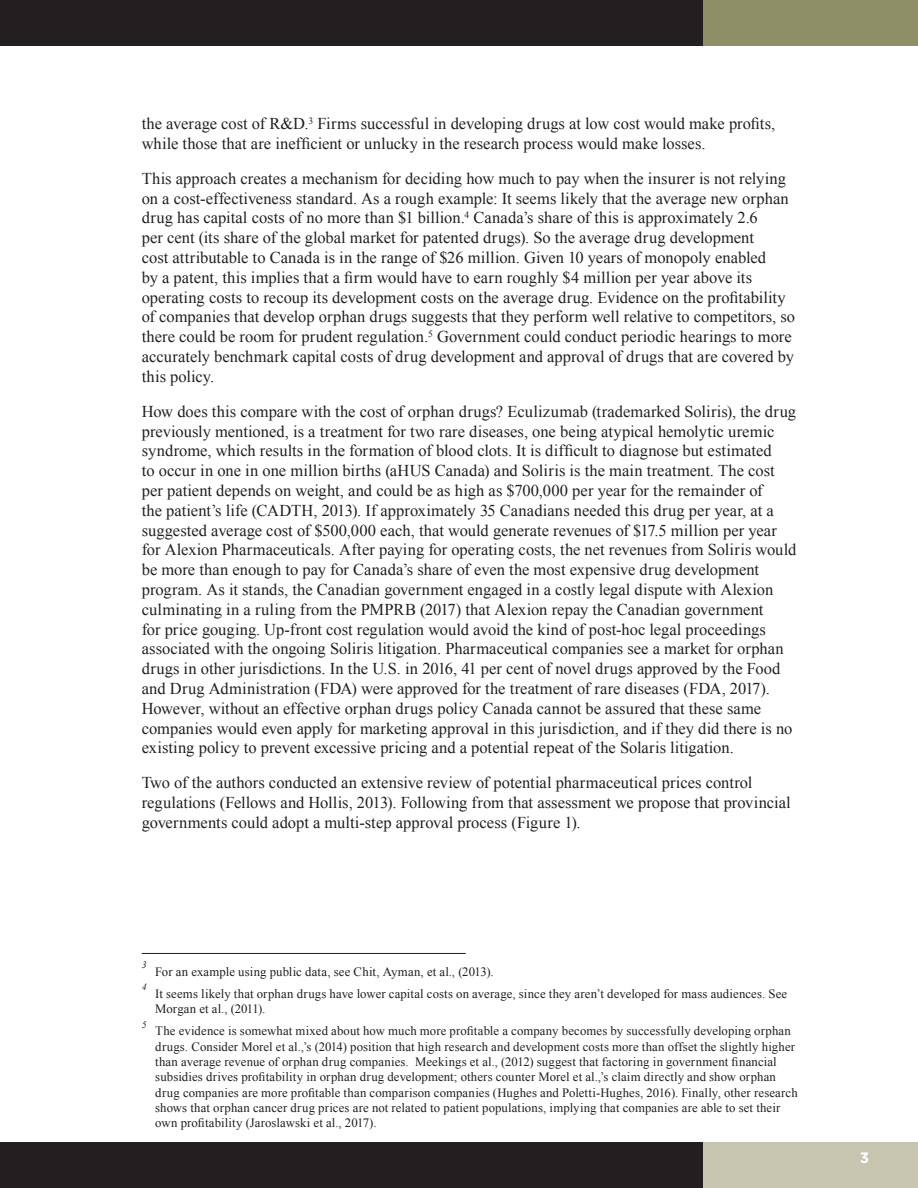
<style>
.page{position:relative;width:918px;height:1188px;background:#fff}
.page>*{position:absolute;margin:0;border:0;box-sizing:border-box;transform-origin:0 0}
.Body{font:16.5px/19.8px "Times New Roman";color:#231f20}
.t1{font:700 15px "Gotham";color:#fff}
.Footnote{font:12.75px/15.3px "Times New Roman";letter-spacing:.01em;color:#231f20}
.Footnote-2{font:italic 9.75px "Times New Roman";color:#231f20}
</style>
<div class="page">
<div style="left:703px;top:0;width:215px;height:45px;background:#8e8f66"></div>
<div style="left:0;top:0;width:703px;height:45px;background:#231f20"></div>
<div style="left:703px;top:1143px;width:215px;height:45px;background:#c7c5af"></div>
<div style="left:0;top:1143px;width:703px;height:45px;background:#231f20"></div>
<hr style="left:142px;top:953px;width:324px;height:1px;background:#231f20">
<p class="Body" style="left:142px;top:113px;width:635px">the average cost of R&amp;D.<sup>3</sup> Firms successful in developing drugs at low cost would make profits, while those that are inefficient or unlucky in the research process would make losses.</p>
<p class="Body" style="left:142px;top:168px;width:655px">This approach creates a mechanism for deciding how much to pay when the insurer is not relying on a cost-effectiveness standard. As a rough example: It seems likely that the average new orphan drug has capital costs of no more than $1 billion.<sup>4</sup> Canada’s share of this is approximately 2.6<br>per cent (its share of the global market for patented drugs). So the average drug development<br>cost attributable to Canada is in the range of $26 million. Given 10 years of monopoly enabled<br>by a patent, this implies that a firm would have to earn roughly $4 million per year above its operating costs to recoup its development costs on the average drug. Evidence on the profitability of companies that develop orphan drugs suggests that they perform well relative to competitors, so there could be room for prudent regulation.<sup>5</sup> Government could conduct periodic hearings to more accurately benchmark capital costs of drug development and approval of drugs that are covered by this policy.</p>
<p class="Body" style="left:142px;top:401px;width:656px">How does this compare with the cost of orphan drugs? Eculizumab (trademarked Soliris), the drug previously mentioned, is a treatment for two rare diseases, one being atypical hemolytic uremic syndrome, which results in the formation of blood clots. It is difficult to diagnose but estimated<br>to occur in one in one million births (aHUS Canada) and Soliris is the main treatment. The cost per patient depends on weight, and could be as high as $700,000 per year for the remainder of<br>the patient’s life (CADTH, 2013). If approximately 35 Canadians needed this drug per year, at a suggested average cost of $500,000 each, that would generate revenues of $17.5 million per year for Alexion Pharmaceuticals. After paying for operating costs, the net revenues from Soliris would be more than enough to pay for Canada’s share of even the most expensive drug development program. As it stands, the Canadian government engaged in a costly legal dispute with Alexion culminating in a ruling from the PMPRB (2017) that Alexion repay the Canadian government<br>for price gouging. Up-front cost regulation would avoid the kind of post-hoc legal proceedings associated with the ongoing Soliris litigation. Pharmaceutical companies see a market for orphan drugs in other jurisdictions. In the U.S. in 2016, 41 per cent of novel drugs approved by the Food and Drug Administration (FDA) were approved for the treatment of rare diseases (FDA, 2017).<br>However, without an effective orphan drugs policy Canada cannot be assured that these same companies would even apply for marketing approval in this jurisdiction, and if they did there is no existing policy to prevent excessive pricing and a potential repeat of the Solaris litigation.</p>
<p class="Body" style="left:142px;top:773px;width:650px">Two of the authors conducted an extensive review of potential pharmaceutical prices control regulations (Fellows and Hollis, 2013). Following from that assessment we propose that provincial governments could adopt a multi-step approval process (Figure 1).</p>
<p class="Footnote-2" style="left:142px;top:958px;width:6px">3</p>
<p class="Footnote" style="left:155px;top:963px;width:340px">For an example using public data, see Chit, Ayman, et al., (2013).</p>
<p class="Footnote-2" style="left:142px;top:980px;width:6px">4</p>
<p class="Footnote" style="left:155px;top:986px;width:634px">It seems likely that orphan drugs have lower capital costs on average, since they aren’t developed for mass audiences. See<br>Morgan et al., (2011).</p>
<p class="Footnote-2" style="left:142px;top:1018px;width:6px">5</p>
<p class="Footnote" style="left:155px;top:1023px;width:644px">The evidence is somewhat mixed about how much more profitable a company becomes by successfully developing orphan drugs. Consider Morel et al.,’s (2014) position that high research and development costs more than offset the slightly higher than average revenue of orphan drug companies. Meekings et al., (2012) suggest that factoring in government financial subsidies drives profitability in orphan drug development; others counter Morel et al.,’s claim directly and show orphan drug companies are more profitable than comparison companies (Hughes and Poletti-Hughes, 2016). Finally, other research shows that orphan cancer drug prices are not related to patient populations, implying that companies are able to set their own profitability (Jaroslawski et al., 2017).</p>
<p class="t1" style="left:860px;top:1148px;width:11px">3</p>
</div>
